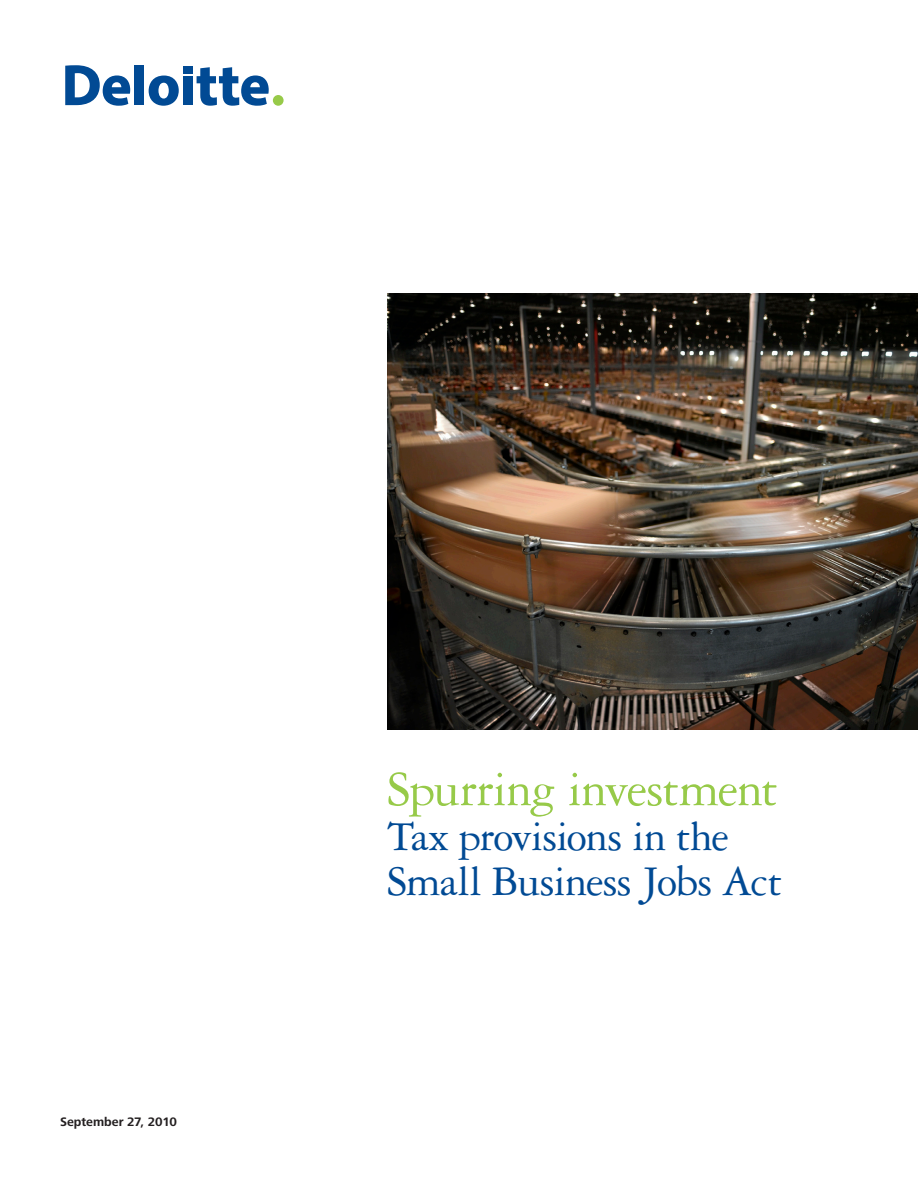
<style>
.page{position:relative;width:918px;height:1188px;background:#fff}
.page>*{position:absolute;margin:0;border:0;box-sizing:border-box;transform-origin:0 0}
.Head_styles_Cover_he{font:52.5px "Garamond 3 LT Std";letter-spacing:-.03em;color:#97ca49}
.Head_styles_Cover_he-2{font:45px "Garamond 3 LT Std";letter-spacing:-.025em;color:#014a94}
.Page_Head_Reverse__3{font:700 12.75px "Frutiger Next Pro";color:#231f20}
</style>
<div class="page">
<div style="left:135px;top:66px;width:9px;height:39px;background:#014a94"></div>
<svg style="left:149px;top:76px;width:30px;height:30px"></svg>
<div style="left:183px;top:76px;width:10px;height:29px;background:#014a94"></div>
<div style="left:183px;top:66px;width:10px;height:7px;background:#014a94"></div>
<svg style="left:197px;top:67px;width:72px;height:39px"></svg>
<div style="left:273px;top:95px;width:11px;height:11px;background:#97ca49;border-radius:50%"></div>
<svg style="left:65px;top:65px;width:65px;height:41px"></svg>
<img style="left:387px;top:293px;width:531px;height:437px">
<p class="Page_Head_Reverse__3" style="left:60px;top:1115px;width:118px">September 27, 2010</p>
<p class="Head_styles_Cover_he" style="left:387px;top:761px;width:393px">Spurring investment</p>
<p class="Head_styles_Cover_he-2" style="left:387px;top:812px;width:343px">Tax provisions in the</p>
<p class="Head_styles_Cover_he-2" style="left:387px;top:857px;width:397px">Small Business Jobs Act</p>
</div>
